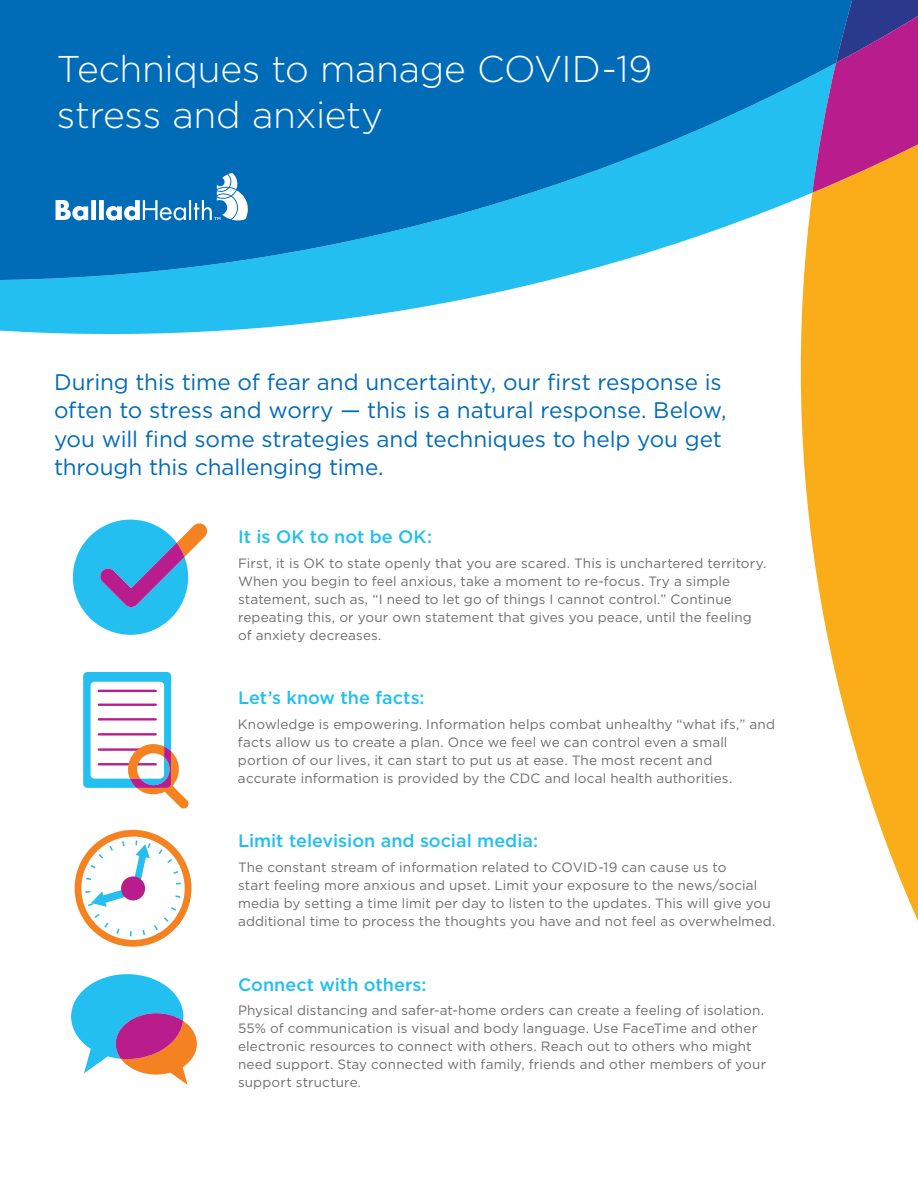
<style>
.page{position:relative;width:918px;height:1188px;background:#fff}
.page>*{position:absolute;margin:0;border:0;box-sizing:border-box;transform-origin:0 0}
.t1{font:300 37.2px/46px "Gotham";letter-spacing:-.005em;color:#fff}
.t2{font:22.5px/28.5px "Gotham";letter-spacing:-.005em;color:#006bb6}
.t3{font:500 18px "Gotham";color:#23bff0}
.t4{font:13.5px/18px "Gotham";letter-spacing:.01em;color:#6c6d70}
</style>
<div class="page">
<svg style="left:0;top:280px;width:549px;height:54px;fill:#23bff0"></svg>
<svg style="left:0;top:0;width:812px;height:280px;background:#1081c4"></svg>
<svg style="left:776px;top:130px;width:142px;height:791px;fill:#faad19"></svg>
<svg style="left:812px;top:0;width:106px;height:193px;background:#914489"></svg>
<svg style="left:56px;top:173px;width:192px;height:47px"></svg>
<svg style="left:83px;top:672px;width:106px;height:137px"></svg>
<svg style="left:71px;top:974px;width:126px;height:111px"></svg>
<svg style="left:73px;top:520px;width:134px;height:115px"></svg>
<svg style="left:74px;top:829px;width:118px;height:118px"></svg>
<div style="left:121px;top:876px;width:24px;height:24px;background:#b91d8c;border-radius:50%"></div>
<h1 class="t1" style="left:57px;top:44px;width:597px">Techniques to manage COVID-19 stress and anxiety</h1>
<h2 class="t2" style="left:54px;top:367px;width:674px">During this time of fear and uncertainty, our first response is often to stress and worry — this is a natural response. Below, you will find some strategies and techniques to help you get through this challenging time.</h2>
<h3 class="t3" style="left:238px;top:525px;width:196px">It is OK to not be OK:</h3>
<p class="t4" style="left:238px;top:554px;width:530px">First, it is OK to state openly that you are scared. This is unchartered territory.<br>When you begin to feel anxious, take a moment to re-focus. Try a simple statement, such as, “I need to let go of things I cannot control.” Continue repeating this, or your own statement that gives you peace, until the feeling of anxiety decreases.</p>
<h3 class="t3" style="left:238px;top:686px;width:188px">Let’s know the facts:</h3>
<p class="t4" style="left:238px;top:715px;width:538px">Knowledge is empowering. Information helps combat unhealthy “what ifs,” and facts allow us to create a plan. Once we feel we can control even a small portion of our lives, it can start to put us at ease. The most recent and<br>accurate information is provided by the CDC and local health authorities.</p>
<h3 class="t3" style="left:238px;top:829px;width:302px">Limit television and social media:</h3>
<p class="t4" style="left:238px;top:858px;width:539px">The constant stream of information related to COVID-19 can cause us to<br>start feeling more anxious and upset. Limit your exposure to the news/social media by setting a time limit per day to listen to the updates. This will give you additional time to process the thoughts you have and not feel as overwhelmed.</p>
<h3 class="t3" style="left:238px;top:973px;width:190px">Connect with others:</h3>
<p class="t4" style="left:238px;top:1001px;width:530px">Physical distancing and safer-at-home orders can create a feeling of isolation.<br>55% of communication is visual and body language. Use FaceTime and other electronic resources to connect with others. Reach out to others who might need support. Stay connected with family, friends and other members of your support structure.</p>
</div>
